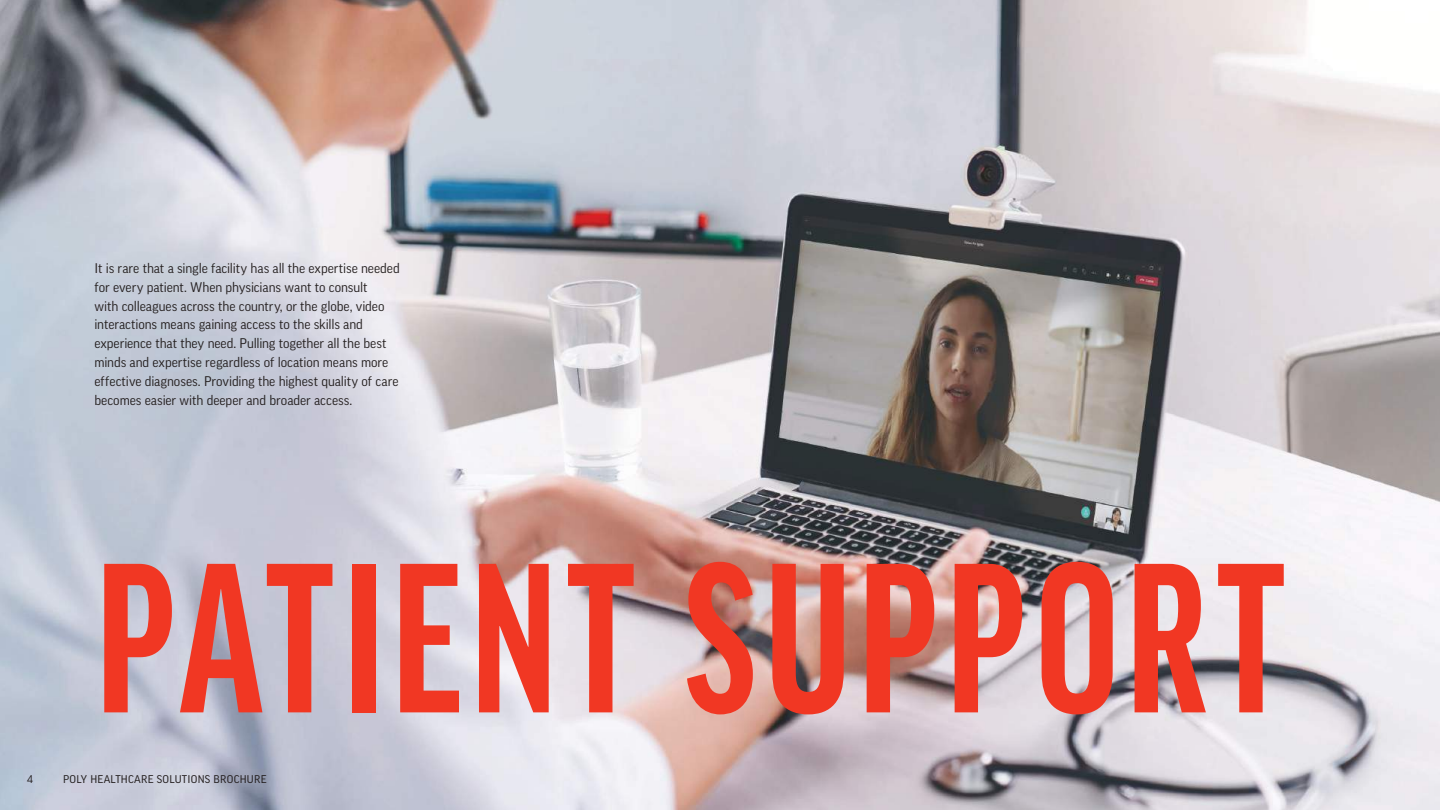
<style>
.page{position:relative;width:1440px;height:810px;background:#fff}
.page>*{position:absolute;margin:0;border:0;box-sizing:border-box;transform-origin:0 0}
.t1{font:700 extra-condensed 227.1px "Good Headline Pro";letter-spacing:.035em;color:#f13723}
.t2{font:13.5px/18.9px "Good Pro";letter-spacing:-.005em;color:#241f1f}
.t3{font:12px "Good Headline Pro";letter-spacing:.02em;color:#241f1f}
</style>
<div class="page">
<img style="left:0;top:0;width:1440px;height:810px">
<p class="t2" style="left:94px;top:258px;width:307px">It is rare that a single facility has all the expertise needed for every patient. When physicians want to consult<br>with colleagues across the country, or the globe, video interactions means gaining access to the skills and experience that they need. Pulling together all the best minds and expertise regardless of location means more effective diagnoses. Providing the highest quality of care becomes easier with deeper and broader access.</p>
<h1 class="t1" style="left:96px;top:527px;width:1191px">PATIENT SUPPORT</h1>
<p class="t3" style="left:27px;top:773px;width:7px">4</p>
<p class="t3" style="left:63px;top:773px;width:205px">POLY HEALTHCARE SOLUTIONS BROCHURE</p>
</div>
